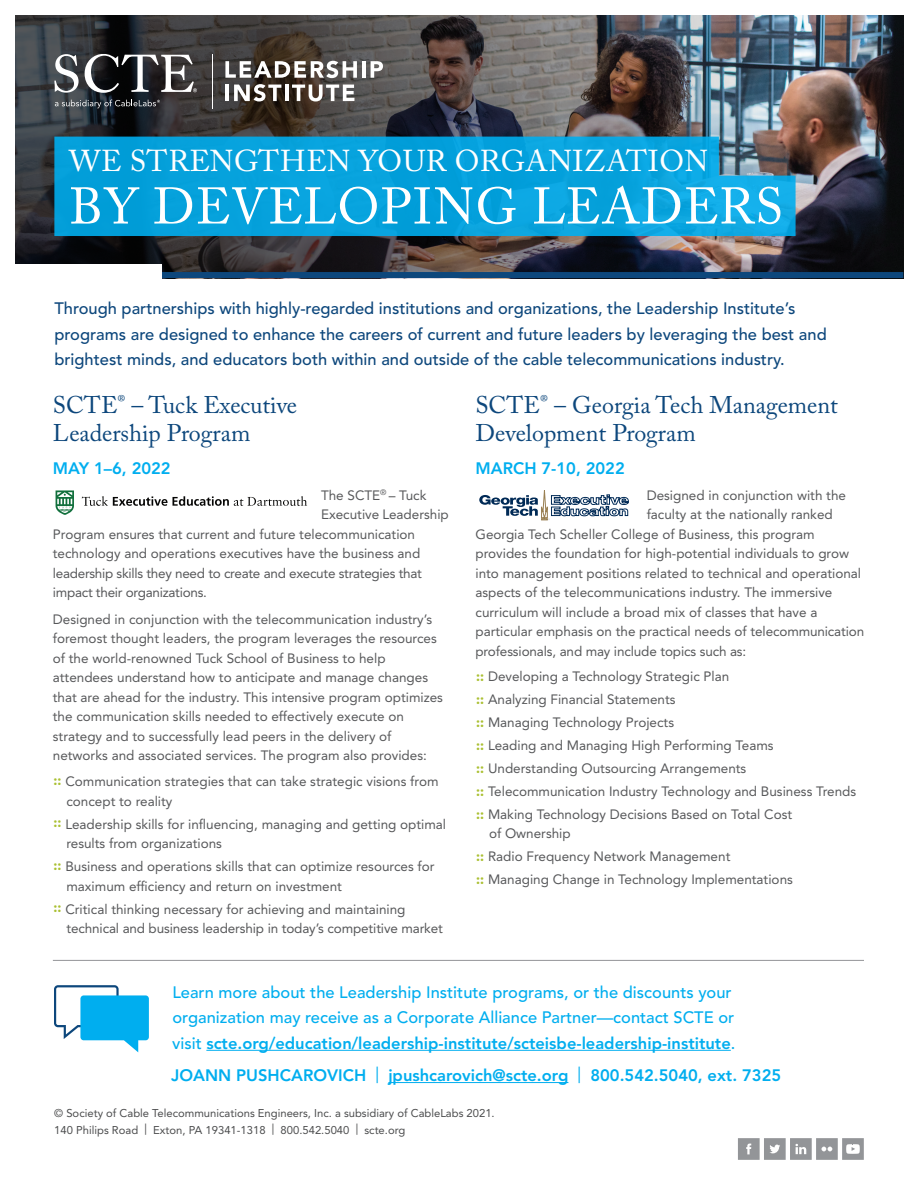
<style>
.page{position:relative;width:918px;height:1188px;background:#fff}
.page>*{position:absolute;margin:0;border:0;box-sizing:border-box;transform-origin:0 0}
.t1{font:51px "Adobe Caslon Pro";letter-spacing:.025em;color:#fff}
.t2{font:30px "Adobe Caslon Pro";letter-spacing:.015em;color:#fff}
.t3{font:24px/28.8px "Adobe Caslon Pro";color:#0d477c}
.t4{font:500 16.5px/25.5px "Avenir LT Std";color:#0d477c}
.t5{font:500 16.5px/25.5px "Avenir LT Std";color:#00aeef}
.t6{font:800 16.5px "Avenir LT Std";color:#00aeef}
.t7{font:13.5px/19.5px "Avenir LT Std";color:#57585a}
.t8{font:13.5px "Avenir LT Std";letter-spacing:-.02em;color:#57585a}
.t9{font:11.25px "Avenir LT Std";color:#4b4c4d}
.s1{font-weight:900;color:#aac032}
.s2{font-weight:800}
.s3{font-weight:400}
</style>
<div class="page">
<img style="left:15px;top:15px;width:888px;height:257px">
<div style="left:15px;top:272px;width:888px;height:6px;background:#0d477c"></div>
<svg style="left:82px;top:496px;width:225px;height:10px"></svg>
<svg style="left:56px;top:490px;width:18px;height:25px"></svg>
<svg style="left:479px;top:490px;width:150px;height:30px"></svg>
<svg style="left:738px;top:1138px;width:126px;height:22px"></svg>
<svg style="left:54px;top:137px;width:742px;height:99px;background:#0ba0d8"></svg>
<div style="left:0;top:264px;width:162px;height:28px;background:#fff"></div>
<hr style="left:206px;top:1050px;width:525px;height:1px;background:#00aeef">
<hr style="left:388px;top:1082px;width:180px;height:1px;background:#00aeef">
<hr style="left:53px;top:960px;width:811px;height:1px;background:#939598">
<svg style="left:54px;top:985px;width:95px;height:67px"></svg>
<svg style="left:225px;top:61px;width:132px;height:17px"></svg>
<hr style="left:362px;top:61px;width:4px;height:17px;background:#fff">
<svg style="left:371px;top:61px;width:12px;height:17px"></svg>
<hr style="left:225px;top:85px;width:4px;height:16px;background:#fff">
<svg style="left:234px;top:84px;width:47px;height:17px"></svg>
<hr style="left:285px;top:85px;width:4px;height:16px;background:#fff">
<svg style="left:292px;top:85px;width:62px;height:16px"></svg>
<hr style="left:212px;top:54px;width:1px;height:54px;background:#fff">
<svg style="left:55px;top:100px;width:105px;height:8px"></svg>
<svg style="left:54px;top:54px;width:25px;height:39px"></svg>
<svg style="left:85px;top:54px;width:112px;height:39px"></svg>
<p class="t2" style="left:69px;top:143px;width:641px">WE STRENGTHEN YOUR ORGANIZATION</p>
<p class="t1" style="left:69px;top:176px;width:715px">BY DEVELOPING LEADERS</p>
<p class="t4" style="left:54px;top:296px;width:774px">Through partnerships with highly-regarded institutions and organizations, the Leadership Institute’s programs are designed to enhance the careers of current and future leaders by leveraging the best and brightest minds, and educators both within and outside of the cable telecommunications industry.</p>
<p class="t3" style="left:53px;top:390px;width:246px">SCTE<sup>®</sup> – Tuck Executive<br>Leadership Program</p>
<p class="t6" style="left:53px;top:458px;width:119px">MAY 1–6, 2022</p>
<p class="t7" style="left:321px;top:486px;width:107px">The SCTE<sup>®</sup> – Tuck</p>
<p class="t7" style="left:321px;top:505px;width:129px">Executive Leadership</p>
<p class="t7" style="left:53px;top:525px;width:364px">Program ensures that current and future telecommunication</p>
<p class="t7" style="left:53px;top:544px;width:369px">technology and operations executives have the business and</p>
<p class="t8" style="left:53px;top:565px;width:371px">leadership skills they need to create and execute strategies that</p>
<p class="t8" style="left:53px;top:585px;width:156px">impact their organizations.</p>
<p class="t7" style="left:53px;top:609px;width:392px">Designed in conjunction with the telecommunication industry’s foremost thought leaders, the program leverages the resources of the world-renowned Tuck School of Business to help attendees understand how to anticipate and manage changes that are ahead for the industry. This intensive program optimizes the communication skills needed to effectively execute on strategy and to successfully lead peers in the delivery of networks and associated services. The program also provides:</p>
<p class="t7" style="left:66px;top:772px;width:374px;text-indent:-13px"><span class="s1">::</span> Communication strategies that can take strategic visions from concept to reality</p>
<p class="t7" style="left:66px;top:815px;width:381px;text-indent:-13px"><span class="s1">::</span> Leadership skills for influencing, managing and getting optimal results from organizations</p>
<p class="t7" style="left:66px;top:857px;width:370px;text-indent:-13px"><span class="s1">::</span> Business and operations skills that can optimize resources for maximum efficiency and return on investment</p>
<p class="t7" style="left:66px;top:900px;width:378px;text-indent:-13px"><span class="s1">::</span> Critical thinking necessary for achieving and maintaining technical and business leadership in today’s competitive market</p>
<p class="t3" style="left:476px;top:390px;width:364px">SCTE<sup>®</sup> – Georgia Tech Management<br>Development Program</p>
<p class="t6" style="left:476px;top:458px;width:151px">MARCH 7-10, 2022</p>
<p class="t7" style="left:647px;top:486px;width:201px">Designed in conjunction with the</p>
<p class="t7" style="left:647px;top:505px;width:188px">faculty at the nationally ranked</p>
<p class="t7" style="left:476px;top:525px;width:341px">Georgia Tech Scheller College of Business, this program</p>
<p class="t7" style="left:476px;top:544px;width:375px">provides the foundation for high-potential individuals to grow</p>
<p class="t7" style="left:476px;top:564px;width:387px">into management positions related to technical and operational</p>
<p class="t7" style="left:476px;top:583px;width:358px">aspects of the telecommunications industry. The immersive</p>
<p class="t7" style="left:476px;top:603px;width:343px">curriculum will include a broad mix of classes that have a</p>
<p class="t7" style="left:476px;top:622px;width:390px">particular emphasis on the practical needs of telecommunication</p>
<p class="t7" style="left:476px;top:642px;width:272px">professionals, and may include topics such as:</p>
<p class="t7" style="left:476px;top:666px;width:255px"><span class="s1">::</span> Developing a Technology Strategic Plan</p>
<p class="t7" style="left:476px;top:689px;width:201px"><span class="s1">::</span> Analyzing Financial Statements</p>
<p class="t7" style="left:476px;top:712px;width:200px"><span class="s1">::</span> Managing Technology Projects</p>
<p class="t7" style="left:476px;top:735px;width:299px"><span class="s1">::</span> Leading and Managing High Performing Teams</p>
<p class="t7" style="left:476px;top:758px;width:272px"><span class="s1">::</span> Understanding Outsourcing Arrangements</p>
<p class="t7" style="left:476px;top:781px;width:382px"><span class="s1">::</span> Telecommunication Industry Technology and Business Trends</p>
<p class="t7" style="left:489px;top:804px;width:305px;text-indent:-13px"><span class="s1">::</span> Making Technology Decisions Based on Total Cost of Ownership</p>
<p class="t7" style="left:476px;top:847px;width:256px"><span class="s1">::</span> Radio Frequency Network Management</p>
<p class="t7" style="left:476px;top:870px;width:318px"><span class="s1">::</span> Managing Change in Technology Implementations</p>
<p class="t5" style="left:172px;top:980px;width:565px">Learn more about the Leadership Institute programs, or the discounts your organization may receive as a Corporate Alliance Partner—contact SCTE or visit <span class="s2">scte.org/education/leadership-institute/scteisbe-leadership-institute</span>.</p>
<p class="t6" style="left:171px;top:1065px;width:612px">JOANN PUSHCAROVICH <span class="s3">|</span> jpushcarovich@scte.org <span class="s3">|</span> 800.542.5040, ext. 7325</p>
<p class="t9" style="left:54px;top:1107px;width:442px">© Society of Cable Telecommunications Engineers, Inc. a subsidiary of CableLabs 2021.</p>
<p class="t9" style="left:54px;top:1124px;width:353px">140 Philips Road | Exton, PA 19341-1318 | 800.542.5040 | scte.org</p>
</div>
